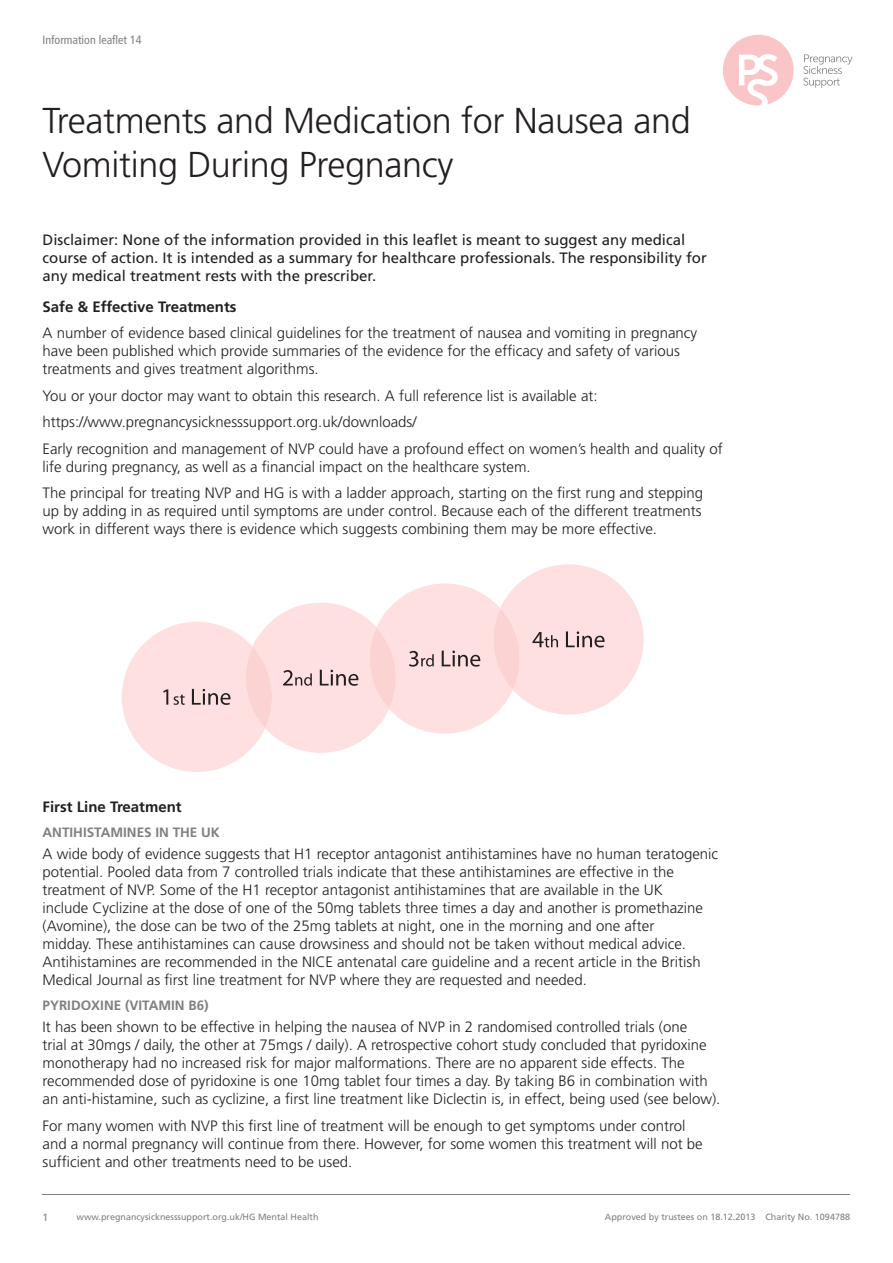
<style>
.page{position:relative;width:893px;height:1263px;background:#fff}
.page>*{position:absolute;margin:0;border:0;box-sizing:border-box;transform-origin:0 0}
.t1{font:300 36px/43.2px "Frutiger";letter-spacing:-.01em;color:#231f20}
.t2{font:300 15px/18px "Frutiger";color:#231f20}
.t3{font:15px/18px "Frutiger";color:#231f20}
.t4{font:700 15px "Frutiger";color:#231f20}
.t5{font:700 13.5px "Frutiger";color:#807f83}
.t6{font:condensed 12px "Frutiger";color:#807f83}
.t7{font:10.5px "Frutiger";color:#807f83}
.t8{font:9px "Frutiger";color:#807f83}
</style>
<div class="page">
<svg style="left:723px;top:35px;width:71px;height:71px"></svg>
<svg style="left:803px;top:54px;width:50px;height:34px"></svg>
<hr style="left:43px;top:1194px;width:807px;height:1px;background:#807f83">
<svg style="left:122px;top:564px;width:522px;height:208px"></svg>
<p class="t6" style="left:43px;top:35px;width:101px">Information leaflet 14</p>
<h1 class="t1" style="left:43px;top:102px;width:650px">Treatments and Medication for Nausea and<br>Vomiting During Pregnancy</h1>
<p class="t3" style="left:43px;top:232px;width:666px">Disclaimer: None of the information provided in this leaflet is meant to suggest any medical course of action. It is intended as a summary for healthcare professionals. The responsibility for any medical treatment rests with the prescriber.</p>
<p class="t4" style="left:43px;top:301px;width:196px">Safe &amp; Effective Treatments</p>
<p class="t2" style="left:43px;top:325px;width:656px">A number of evidence based clinical guidelines for the treatment of nausea and vomiting in pregnancy have been published which provide summaries of the evidence for the efficacy and safety of various treatments and gives treatment algorithms.</p>
<p class="t2" style="left:43px;top:384px;width:682px;line-height:26.5px">You or your doctor may want to obtain this research. A full reference list is available at: https://www.pregnancysicknesssupport.org.uk/downloads/<br>Early recognition and management of NVP could have a profound effect on women’s health and quality of</p>
<p class="t2" style="left:43px;top:455px;width:662px;line-height:26.5px">life during pregnancy, as well as a financial impact on the healthcare system.<br>The principal for treating NVP and HG is with a ladder approach, starting on the first rung and stepping</p>
<p class="t2" style="left:43px;top:503px;width:661px">up by adding in as required until symptoms are under control. Because each of the different treatments work in different ways there is evidence which suggests combining them may be more effective.</p>
<p class="t4" style="left:43px;top:801px;width:141px">First Line Treatment</p>
<p class="t5" style="left:43px;top:827px;width:179px">ANTIHISTAMINES IN THE UK</p>
<p class="t2" style="left:43px;top:846px;width:677px">A wide body of evidence suggests that H1 receptor antagonist antihistamines have no human teratogenic potential. Pooled data from 7 controlled trials indicate that these antihistamines are effective in the treatment of NVP. Some of the H1 receptor antagonist antihistamines that are available in the UK<br>include Cyclizine at the dose of one of the 50mg tablets three times a day and another is promethazine (Avomine), the dose can be two of the 25mg tablets at night, one in the morning and one after<br>midday. These antihistamines can cause drowsiness and should not be taken without medical advice.<br>Antihistamines are recommended in the NICE antenatal care guideline and a recent article in the British Medical Journal as first line treatment for NVP where they are requested and needed.</p>
<p class="t5" style="left:43px;top:1000px;width:168px">PYRIDOXINE (VITAMIN B6)</p>
<p class="t2" style="left:43px;top:1019px;width:679px">It has been shown to be effective in helping the nausea of NVP in 2 randomised controlled trials (one<br>trial at 30mgs / daily, the other at 75mgs / daily). A retrospective cohort study concluded that pyridoxine monotherapy had no increased risk for major malformations. There are no apparent side effects. The recommended dose of pyridoxine is one 10mg tablet four times a day. By taking B6 in combination with an anti-histamine, such as cyclizine, a first line treatment like Diclectin is, in effect, being used (see below).</p>
<p class="t2" style="left:43px;top:1118px;width:662px">For many women with NVP this first line of treatment will be enough to get symptoms under control and a normal pregnancy will continue from there. However, for some women this treatment will not be sufficient and other treatments need to be used.</p>
<p class="t7" style="left:43px;top:1213px;width:7px">1</p>
<p class="t8" style="left:77px;top:1213px;width:244px">www.pregnancysicknesssupport.org.uk/HG Mental Health</p>
<p class="t8" style="left:605px;top:1213px;width:247px">Approved by trustees on 18.12.2013 Charity No. 1094788</p>
</div>
